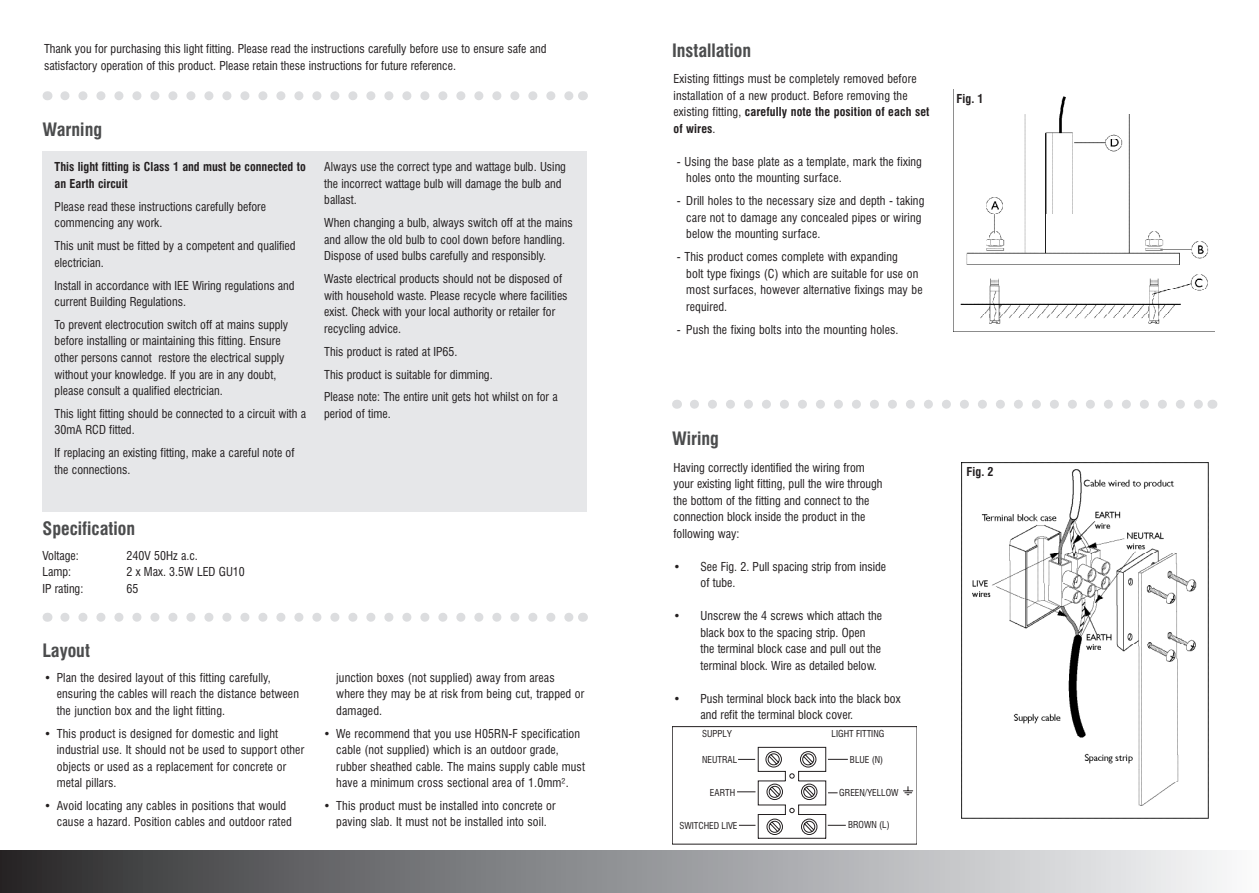
<style>
.page{position:relative;width:1259px;height:893px;background:#fff}
.page>*{position:absolute;margin:0;border:0;box-sizing:border-box;transform-origin:0 0}
.t1{font:700 condensed 18px "Swiss 721 BT";color:#4b4c4d}
.t2{font:condensed 12px/16.5px "Swiss 721 BT";color:#231f20}
.t3{font:700 condensed 12px/16.5px "Swiss 721 BT";color:#231f20}
.t4{font:condensed 9.3px "Swiss 721 BT";color:#231f20}
.s1{font-weight:700}
</style>
<div class="page">
<div style="left:43px;top:152px;width:544px;height:360px;background:#e6e7e9"></div>
<div style="left:0;top:850px;width:1259px;height:43px;background:linear-gradient(to right,#2d2d2f,#f9fbfd)"></div>
<svg style="left:65px;top:91px;width:508px;height:9px"></svg>
<svg style="left:65px;top:613px;width:508px;height:9px"></svg>
<svg style="left:694px;top:400px;width:509px;height:9px"></svg>
<svg style="left:903px;top:787px;width:9px;height:8px"></svg>
<div style="left:672px;top:726px;width:244px;height:118px;border:1px solid #231f20"></div>
<svg style="left:737px;top:747px;width:111px;height:92px"></svg>
<img style="left:961px;top:462px;width:247px;height:356px">
<img style="left:953px;top:89px;width:262px;height:243px">
<p class="t2" style="left:44px;top:41px;width:504px">Thank you for purchasing this light fitting. Please read the instructions carefully before use to ensure safe and satisfactory operation of this product. Please retain these instructions for future reference.</p>
<p class="t1" style="left:43px;top:118px;width:61px">Warning</p>
<p class="t3" style="left:55px;top:159px;width:253px">This light fitting is Class 1 and must be connected to an Earth circuit</p>
<p class="t2" style="left:55px;top:198px;width:213px">Please read these instructions carefully before commencing any work.</p>
<p class="t2" style="left:55px;top:238px;width:242px">This unit must be fitted by a competent and qualified electrician.</p>
<p class="t2" style="left:55px;top:277px;width:241px">Install in accordance with IEE Wiring regulations and current Building Regulations.</p>
<p class="t2" style="left:55px;top:316px;width:235px">To prevent electrocution switch off at mains supply before installing or maintaining this fitting. Ensure other persons cannot restore the electrical supply without your knowledge. If you are in any doubt, please consult a qualified electrician.</p>
<p class="t2" style="left:55px;top:405px;width:253px">This light fitting should be connected to a circuit with a<br>30mA RCD fitted.</p>
<p class="t2" style="left:55px;top:445px;width:241px">If replacing an existing fitting, make a careful note of the connections.</p>
<p class="t2" style="left:324px;top:159px;width:243px">Always use the correct type and wattage bulb. Using the incorrect wattage bulb will damage the bulb and ballast.</p>
<p class="t2" style="left:324px;top:215px;width:250px">When changing a bulb, always switch off at the mains and allow the old bulb to cool down before handling.<br>Dispose of used bulbs carefully and responsibly.</p>
<p class="t2" style="left:324px;top:271px;width:245px">Waste electrical products should not be disposed of with household waste. Please recycle where facilities exist. Check with your local authority or retailer for recycling advice.</p>
<p class="t2" style="left:324px;top:343px;width:135px">This product is rated at IP65.</p>
<p class="t2" style="left:324px;top:366px;width:170px">This product is suitable for dimming.</p>
<p class="t2" style="left:324px;top:389px;width:235px">Please note: The entire unit gets hot whilst on for a period of time.</p>
<p class="t1" style="left:43px;top:517px;width:94px">Specification</p>
<p class="t2" style="left:43px;top:547px;width:38px">Voltage:</p>
<p class="t2" style="left:127px;top:547px;width:73px">240V 50Hz a.c.</p>
<p class="t2" style="left:43px;top:563px;width:30px">Lamp:</p>
<p class="t2" style="left:127px;top:563px;width:120px">2 x Max. 3.5W LED GU10</p>
<p class="t2" style="left:43px;top:580px;width:42px">IP rating:</p>
<p class="t2" style="left:127px;top:580px;width:13px">65</p>
<p class="t1" style="left:43px;top:640px;width:49px">Layout</p>
<p class="t2" style="left:57px;top:669px;width:244px;text-indent:-13px">• Plan the desired layout of this fitting carefully, ensuring the cables will reach the distance between the junction box and the light fitting.</p>
<p class="t2" style="left:57px;top:725px;width:249px;text-indent:-13px">• This product is designed for domestic and light industrial use. It should not be used to support other objects or used as a replacement for concrete or metal pillars.</p>
<p class="t2" style="left:57px;top:797px;width:236px;text-indent:-13px">• Avoid locating any cables in positions that would cause a hazard. Position cables and outdoor rated</p>
<p class="t2" style="left:336px;top:669px;width:249px">junction boxes (not supplied) away from areas where they may be at risk from being cut, trapped or damaged.</p>
<p class="t2" style="left:336px;top:725px;width:250px;text-indent:-13px">• We recommend that you use H05RN-F specification cable (not supplied) which is an outdoor grade, rubber sheathed cable. The mains supply cable must have a minimum cross sectional area of 1.0mm².</p>
<p class="t2" style="left:323px;top:797px;width:234px;text-align:center">• This product must be installed into concrete or paving slab. It must not be installed into soil.</p>
<p class="t1" style="left:672px;top:40px;width:81px">Installation</p>
<p class="t2" style="left:673px;top:71px;width:257px">Existing fittings must be completely removed before installation of a new product. Before removing the existing fitting, <span class="s1">carefully note the position of each set of wires</span>.</p>
<p class="t2" style="left:686px;top:153px;width:237px;text-indent:-9px">- Using the base plate as a template, mark the fixing holes onto the mounting surface.</p>
<p class="t2" style="left:686px;top:193px;width:240px;text-indent:-9px">- Drill holes to the necessary size and depth - taking care not to damage any concealed pipes or wiring below the mounting surface.</p>
<p class="t2" style="left:686px;top:249px;width:238px;text-indent:-9px">- This product comes complete with expanding<br>bolt type fixings (C) which are suitable for use on most surfaces, however alternative fixings may be required.</p>
<p class="t2" style="left:677px;top:321px;width:223px">- Push the fixing bolts into the mounting holes.</p>
<p class="t3" style="left:956px;top:91px;width:29px">Fig. 1</p>
<p class="t1" style="left:672px;top:428px;width:49px">Wiring</p>
<p class="t2" style="left:673px;top:459px;width:210px">Having correctly identified the wiring from your existing light fitting, pull the wire through the bottom of the fitting and connect to the connection block inside the product in the following way:</p>
<p class="t2" style="left:700px;top:558px;width:187px;text-indent:-27px">• See Fig. 2. Pull spacing strip from inside of tube.</p>
<p class="t2" style="left:700px;top:608px;width:183px;text-indent:-27px">• Unscrew the 4 screws which attach the black box to the spacing strip. Open the terminal block case and pull out the terminal block. Wire as detailed below.</p>
<p class="t2" style="left:700px;top:690px;width:201px;text-indent:-27px">• Push terminal block back into the black box and refit the terminal block cover.</p>
<p class="t4" style="left:702px;top:754px;width:37px">NEUTRAL</p>
<p class="t4" style="left:710px;top:787px;width:27px">EARTH</p>
<p class="t4" style="left:679px;top:820px;width:60px">SWITCHED LIVE</p>
<p class="t4" style="left:702px;top:728px;width:31px">SUPPLY</p>
<p class="t4" style="left:831px;top:728px;width:54px">LIGHT FITTING</p>
<p class="t4" style="left:850px;top:754px;width:35px">BLUE (N)</p>
<p class="t4" style="left:839px;top:787px;width:61px">GREEN/YELLOW</p>
<p class="t4" style="left:848px;top:819px;width:43px">BROWN (L)</p>
<p class="t3" style="left:966px;top:464px;width:29px">Fig. 2</p>
</div>
